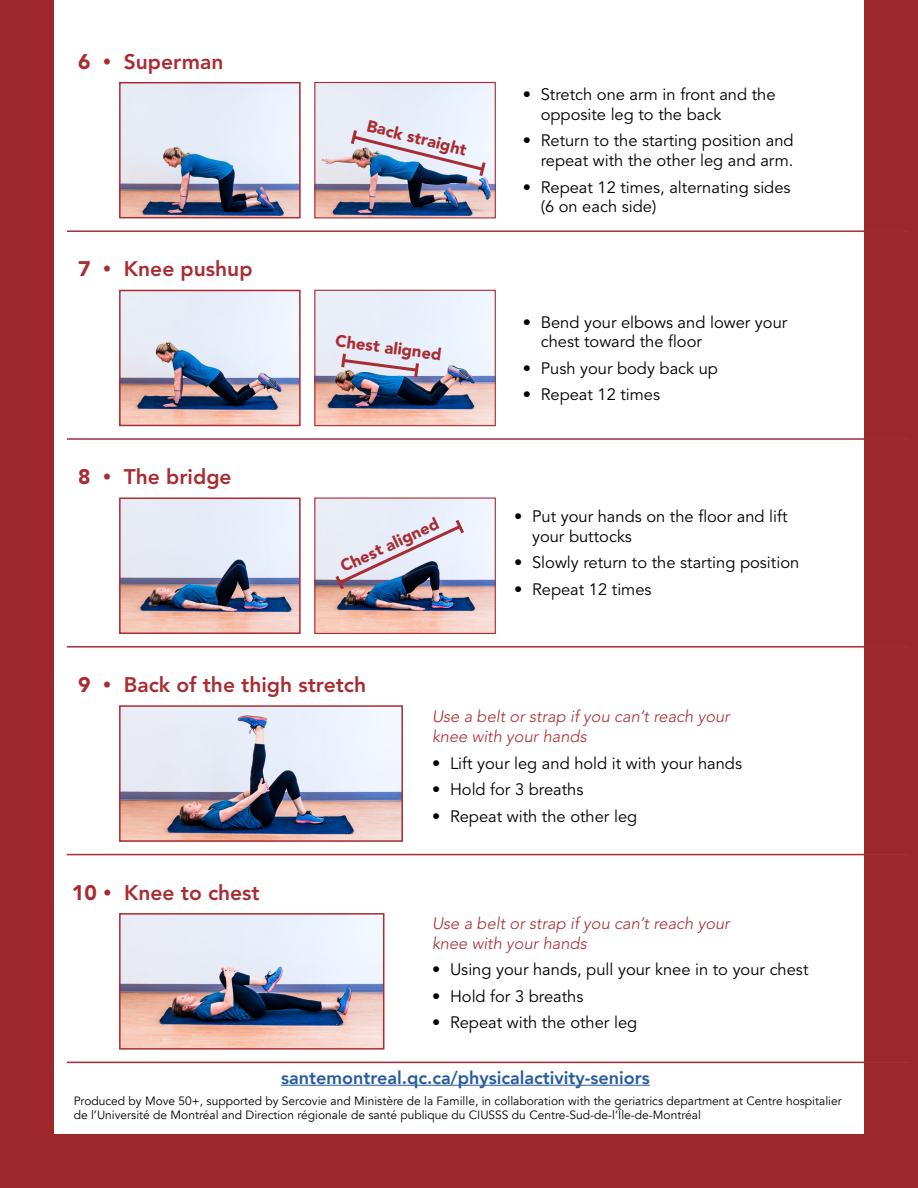
<style>
.page{position:relative;width:918px;height:1188px;background:#9c272d}
.page>*{position:absolute;margin:0;border:0;box-sizing:border-box;transform-origin:0 0}
.t1{font:800 21px "Avenir LT Std";color:#a92c32}
.t2{font:800 18px "Avenir";color:#275b9b}
.t3{font:16.5px/19.8px "Avenir LT Std";color:#000}
.t4{font:italic 300 16.5px/19.8px "Avenir LT Std";color:#a92c32}
.t5{font:900 16.5px "Avenir LT Std";color:#a92c32}
.t6{font:12px/14.4px "Avenir";color:#000}
.s1{font-weight:900}
</style>
<div class="page">
<div style="left:54px;top:0;width:810px;height:1134px;background:#fff"></div>
<img style="left:122px;top:708px;width:278px;height:131px">
<div style="left:119px;top:705px;width:284px;height:137px;border:2px solid #a92c32"></div>
<hr style="left:67px;top:854px;width:842px;height:1px;background:#a92c32">
<img style="left:122px;top:85px;width:176px;height:130px">
<div style="left:119px;top:82px;width:182px;height:136px;border:2px solid #a92c32"></div>
<img style="left:316px;top:84px;width:178px;height:132px">
<div style="left:314px;top:82px;width:182px;height:136px;border:1px solid #a92c32"></div>
<hr style="left:67px;top:230px;width:842px;height:2px;background:#a92c32">
<img style="left:349px;top:127px;width:139px;height:52px">
<img style="left:122px;top:293px;width:176px;height:130px">
<div style="left:119px;top:290px;width:182px;height:136px;border:2px solid #a92c32"></div>
<hr style="left:67px;top:438px;width:842px;height:2px;background:#a92c32">
<img style="left:316px;top:292px;width:178px;height:132px">
<div style="left:314px;top:290px;width:182px;height:136px;border:1px solid #a92c32"></div>
<svg style="left:339px;top:350px;width:82px;height:30px;background:#bbbcce"></svg>
<img style="left:122px;top:501px;width:176px;height:130px">
<div style="left:119px;top:498px;width:182px;height:136px;border:2px solid #a92c32"></div>
<img style="left:316px;top:500px;width:178px;height:132px">
<div style="left:314px;top:498px;width:182px;height:136px;border:1px solid #a92c32"></div>
<hr style="left:67px;top:646px;width:842px;height:2px;background:#a92c32">
<svg style="left:333px;top:516px;width:134px;height:77px;background:#c4c4d2"></svg>
<img style="left:122px;top:916px;width:259px;height:131px">
<div style="left:119px;top:913px;width:265px;height:137px;border:2px solid #a92c32"></div>
<hr style="left:67px;top:1062px;width:842px;height:1px;background:#a92c32">
<hr style="left:281px;top:1085px;width:369px;height:1px;background:#275b9b">
<p class="t1" style="left:78px;top:49px;width:147px"><span class="s1">6</span> • Superman</p>
<p class="t1" style="left:78px;top:257px;width:176px"><span class="s1">7</span> • Knee pushup</p>
<p class="t1" style="left:78px;top:464px;width:155px"><span class="s1">8</span> • The bridge</p>
<p class="t5" style="left:370px;top:116px;width:104px;rotate:14deg">Back straight</p>
<p class="t5" style="left:337px;top:330px;width:108px;rotate:8deg">Chest aligned</p>
<p class="t5" style="left:337px;top:558px;width:108px;rotate:-25deg">Chest aligned</p>
<p class="t1" style="left:78px;top:672px;width:289px"><span class="s1">9</span> • Back of the thigh stretch</p>
<p class="t3" style="left:541px;top:85px;width:236px;text-indent:-18px">• Stretch one arm in front and the opposite leg to the back</p>
<p class="t3" style="left:523px;top:131px;width:272px;text-align:right">• Return to the starting position and repeat with the other leg and arm.</p>
<p class="t3" style="left:541px;top:178px;width:251px;text-indent:-18px">• Repeat 12 times, alternating sides (6 on each side)</p>
<p class="t3" style="left:541px;top:312px;width:248px;text-indent:-18px">• Bend your elbows and lower your chest toward the floor</p>
<p class="t3" style="left:523px;top:359px;width:197px">• Push your body back up</p>
<p class="t3" style="left:523px;top:385px;width:139px">• Repeat 12 times</p>
<p class="t3" style="left:532px;top:507px;width:257px;text-indent:-18px">• Put your hands on the floor and lift your buttocks</p>
<p class="t3" style="left:514px;top:553px;width:287px">• Slowly return to the starting position</p>
<p class="t3" style="left:514px;top:580px;width:139px">• Repeat 12 times</p>
<p class="t1" style="left:72px;top:880px;width:189px"><span class="s1">10</span> • Knee to chest</p>
<p class="t4" style="left:432px;top:707px;width:299px">Use a belt or strap if you can’t reach your knee with your hands</p>
<p class="t3" style="left:432px;top:754px;width:312px">• Lift your leg and hold it with your hands</p>
<p class="t3" style="left:432px;top:780px;width:153px">• Hold for 3 breaths</p>
<p class="t3" style="left:432px;top:807px;width:207px">• Repeat with the other leg</p>
<p class="t4" style="left:432px;top:914px;width:299px">Use a belt or strap if you can’t reach your knee with your hands</p>
<p class="t3" style="left:432px;top:960px;width:378px">• Using your hands, pull your knee in to your chest</p>
<p class="t3" style="left:432px;top:987px;width:153px">• Hold for 3 breaths</p>
<p class="t3" style="left:432px;top:1013px;width:207px">• Repeat with the other leg</p>
<p class="t2" style="left:281px;top:1064px;width:370px">santemontreal.qc.ca/physicalactivity-seniors</p>
<p class="t6" style="left:74px;top:1094px;width:770px">Produced by Move 50+, supported by Sercovie and Ministère de la Famille, in collaboration with the geriatrics department at Centre hospitalier de l’Université de Montréal and Direction régionale de santé publique du CIUSSS du Centre-Sud-de-l’Île-de-Montréal</p>
</div>
